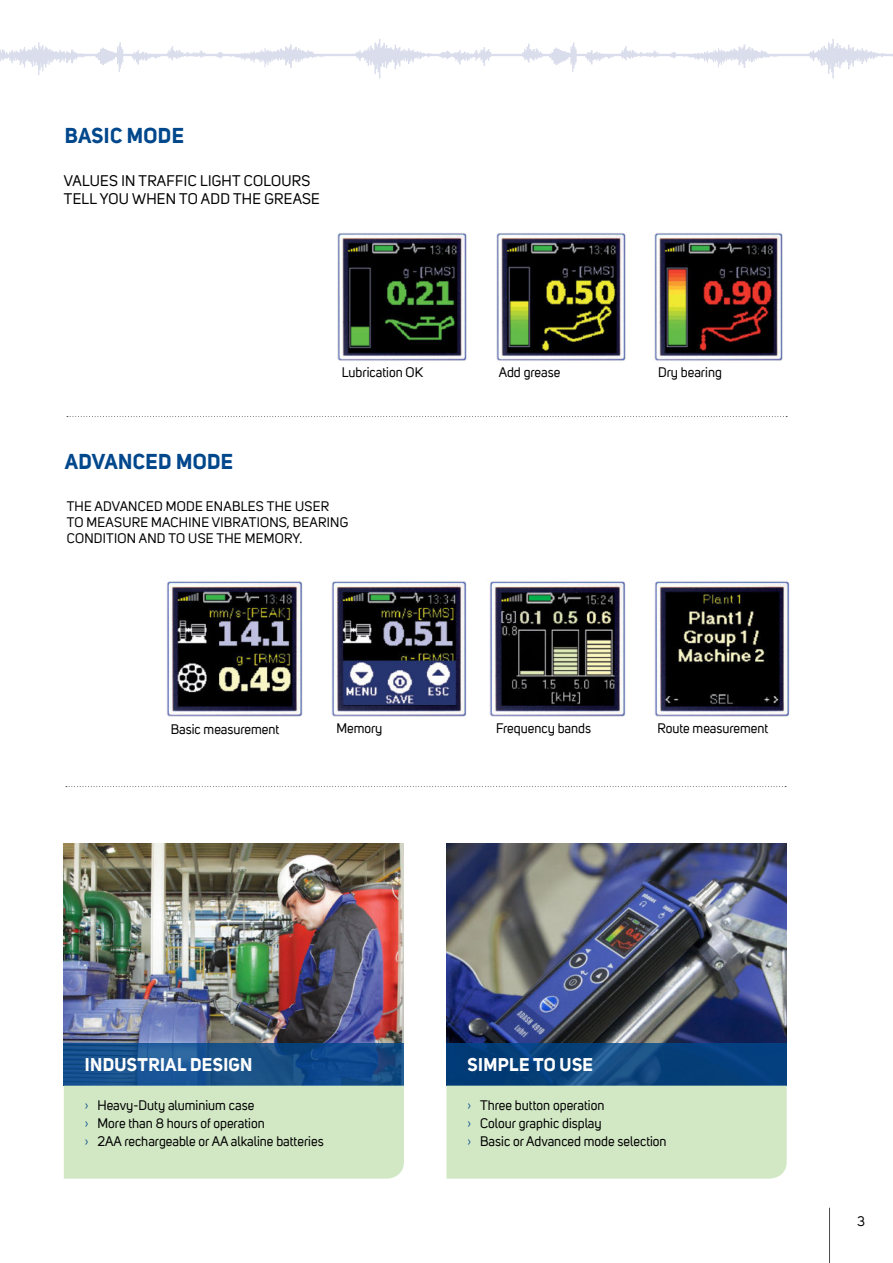
<style>
.page{position:relative;width:893px;height:1263px;background:#fff}
.page>*{position:absolute;margin:0;border:0;box-sizing:border-box;transform-origin:0 0}
.t1{font:700 21px "Uni Sans";letter-spacing:.02em;color:#00478c}
.t2{font:700 18px "Uni Sans";letter-spacing:.02em;color:#fff}
.t3{font:15px/18px "Uni Sans";letter-spacing:.02em;color:#000}
.t4{font:13.5px/17.7px "Uni Sans";letter-spacing:.005em;color:#000}
.s1{color:#00478c}
</style>
<div class="page">
<svg style="left:0;top:39px;width:893px;height:40px"></svg>
<hr style="left:829px;top:1208px;width:1px;height:55px;background:#4d4d4f">
<img style="left:331px;top:581px;width:136px;height:136px">
<img style="left:166px;top:581px;width:137px;height:136px">
<img style="left:654px;top:581px;width:136px;height:136px">
<svg style="left:66px;top:786px;width:720px;height:1px"></svg>
<img style="left:654px;top:233px;width:129px;height:128px">
<img style="left:337px;top:233px;width:130px;height:128px">
<img style="left:496px;top:233px;width:130px;height:128px">
<svg style="left:67px;top:416px;width:720px;height:1px"></svg>
<img style="left:489px;top:581px;width:137px;height:136px">
<img style="left:446px;top:843px;width:341px;height:200px">
<img style="left:64px;top:843px;width:340px;height:200px">
<svg style="left:64px;top:1043px;width:340px;height:43px;background:#18518c"></svg>
<div style="left:64px;top:1086px;width:340px;height:92px;background:#d2e8c5"></div>
<svg style="left:446px;top:1043px;width:341px;height:43px;background:#0a437d"></svg>
<div style="left:446px;top:1086px;width:341px;height:92px;background:#d2e8c5"></div>
<h1 class="t1" style="left:65px;top:124px;width:121px">BASIC MODE</h1>
<p class="t3" style="left:64px;top:173px;width:257px">Values in traffic light colours<br>TeLL you wHeN To Add THe greAse</p>
<h1 class="t1" style="left:65px;top:450px;width:170px">ADVANCED MODE</h1>
<p class="t4" style="left:342px;top:364px;width:83px">lubrication oK</p>
<p class="t4" style="left:67px;top:499px;width:283px;line-height:16.2px">the aDVanceD moDe enables the user to measure machine Vibrations, bearing coNdiTioN ANd To use THe memory.</p>
<p class="t4" style="left:171px;top:721px;width:110px">basic measurement</p>
<p class="t4" style="left:336px;top:720px;width:48px">memory</p>
<p class="t4" style="left:499px;top:364px;width:63px">add grease</p>
<p class="t4" style="left:658px;top:364px;width:65px">Dry bearing</p>
<p class="t4" style="left:496px;top:721px;width:96px">frequency bands</p>
<p class="t4" style="left:657px;top:721px;width:113px">route measurement</p>
<h2 class="t2" style="left:85px;top:1054px;width:169px">INDUSTRIAL DESIGN</h2>
<p class="t4" style="left:85px;top:1097px;width:240px"><span class="s1">›</span> Heavy-duty aluminium case<br><span class="s1">›</span> more than 8 hours of operation<br><span class="s1">›</span> 2aa rechargeable or aa alkaline batteries</p>
<h2 class="t2" style="left:468px;top:1054px;width:127px">SIMPLE TO USE</h2>
<p class="t4" style="left:467px;top:1097px;width:201px"><span class="s1">›</span> Three button operation<br><span class="s1">›</span> colour graphic display<br><span class="s1">›</span> Basic or Advanced mode selection</p>
<p class="t4" style="left:857px;top:1213px;width:9px">3</p>
</div>
